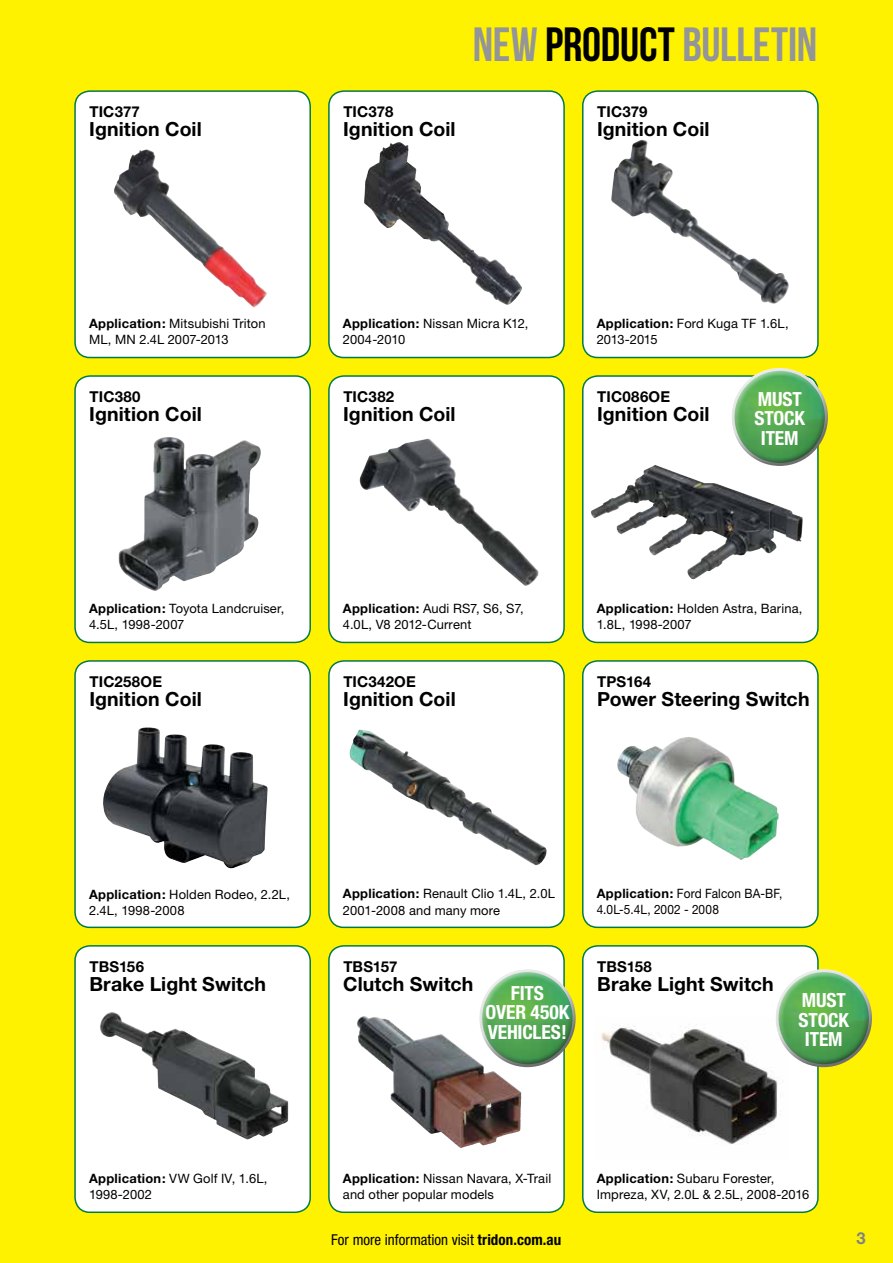
<style>
.page{position:relative;width:893px;height:1263px;background:#fff200}
.page>*{position:absolute;margin:0;border:0;box-sizing:border-box;transform-origin:0 0}
.t1{font:48px "Bebas Neue";letter-spacing:-.005em;color:#939598}
.t2{font:29.7px "Bebas Neue";color:#939598}
.t3{font:700 19.5px "Helvetica Neue";letter-spacing:.005em;color:#000}
.t4{font:700 condensed 19.5px/19.5px "Helvetica Neue";letter-spacing:-.01em;color:#fff;text-align:center}
.t5{font:700 16.5px "Helvetica Neue";color:#808285}
.t6{font:700 15px "Helvetica Neue";letter-spacing:.01em;color:#000}
.t7{font:condensed 15px "Helvetica Neue";color:#000}
.t8{font:12.9px/16.2px "Helvetica Neue";letter-spacing:.01em;color:#000}
.t9{font:12.9px/16.2px "Helvetica Neue";letter-spacing:.01em;color:#000;scale:.92 1}
.s1{color:#000}
.s2{font-weight:700}
</style>
<div class="page">
<div style="left:75px;top:91px;width:235px;height:266px;background:#fff;border-radius:15px"></div>
<div style="left:74px;top:90px;width:237px;height:268px;border:2px solid #007a48;border-radius:15px"></div>
<svg style="left:75px;top:376px;width:235px;height:266px;background:#dbdcdd"></svg>
<div style="left:74px;top:375px;width:237px;height:268px;border:2px solid #007a48;border-radius:15px"></div>
<div style="left:75px;top:661px;width:235px;height:266px;background:#fff;border-radius:15px"></div>
<div style="left:74px;top:660px;width:237px;height:268px;border:2px solid #007a48;border-radius:15px"></div>
<svg style="left:75px;top:946px;width:235px;height:266px;background:#e2e2e2"></svg>
<div style="left:74px;top:945px;width:237px;height:268px;border:2px solid #007a48;border-radius:15px"></div>
<div style="left:329px;top:91px;width:235px;height:266px;background:#fff;border-radius:15px"></div>
<div style="left:328px;top:90px;width:237px;height:268px;border:2px solid #007a48;border-radius:15px"></div>
<div style="left:329px;top:376px;width:235px;height:266px;background:#fff;border-radius:15px"></div>
<div style="left:328px;top:375px;width:237px;height:268px;border:2px solid #007a48;border-radius:15px"></div>
<div style="left:329px;top:661px;width:235px;height:266px;background:#fff;border-radius:15px"></div>
<div style="left:328px;top:660px;width:237px;height:268px;border:2px solid #007a48;border-radius:15px"></div>
<svg style="left:329px;top:946px;width:235px;height:266px;background:#dddad9"></svg>
<div style="left:328px;top:945px;width:237px;height:268px;border:2px solid #007a48;border-radius:15px"></div>
<div style="left:583px;top:91px;width:235px;height:266px;background:#fff;border-radius:15px"></div>
<div style="left:582px;top:90px;width:237px;height:268px;border:2px solid #007a48;border-radius:15px"></div>
<div style="left:583px;top:376px;width:235px;height:266px;background:#fff;border-radius:15px"></div>
<div style="left:582px;top:375px;width:237px;height:268px;border:2px solid #007a48;border-radius:15px"></div>
<div style="left:583px;top:661px;width:235px;height:266px;background:#fff;border-radius:15px"></div>
<div style="left:582px;top:660px;width:237px;height:268px;border:2px solid #007a48;border-radius:15px"></div>
<div style="left:583px;top:946px;width:235px;height:266px;background:#fff;border-radius:15px"></div>
<div style="left:582px;top:945px;width:237px;height:268px;border:2px solid #007a48;border-radius:15px"></div>
<img style="left:144px;top:437px;width:24px;height:96px">
<img style="left:369px;top:439px;width:59px;height:18px">
<img style="left:114px;top:149px;width:153px;height:159px">
<img style="left:611px;top:140px;width:178px;height:164px">
<img style="left:364px;top:142px;width:158px;height:163px">
<div style="left:731px;top:366px;width:96px;height:79px;background:#fff;opacity:.5"></div>
<div style="left:731px;top:383px;width:99px;height:83px;background:#000;opacity:.5"></div>
<img style="left:100px;top:1012px;width:15px;height:25px">
<img style="left:357px;top:1016px;width:24px;height:45px">
<img style="left:601px;top:1026px;width:182px;height:119px">
<div style="left:775px;top:967px;width:96px;height:79px;background:#fff;opacity:.5"></div>
<div style="left:775px;top:984px;width:99px;height:83px;background:#000;opacity:.5"></div>
<div style="left:479px;top:967px;width:96px;height:79px;background:#fff;opacity:.5"></div>
<div style="left:479px;top:984px;width:99px;height:83px;background:#000;opacity:.5"></div>
<img style="left:617px;top:737px;width:162px;height:123px">
<img style="left:349px;top:730px;width:198px;height:136px">
<img style="left:103px;top:727px;width:165px;height:142px">
<img style="left:591px;top:466px;width:179px;height:114px">
<h2 class="t2" style="left:617px;top:17px;width:216px">NEW <span class="s1">PRODUCT</span> BULLETIN</h2>
<h1 class="t1" style="left:473px;top:18px;width:346px">NEW <span class="s1">PRODUCT</span> BULLETIN</h1>
<p class="t6" style="left:90px;top:102px;width:52px">TIC377</p>
<p class="t6" style="left:343px;top:102px;width:52px">TIC378</p>
<p class="t6" style="left:597px;top:102px;width:52px">TIC379</p>
<h3 class="t3" style="left:89px;top:117px;width:114px">Ignition Coil</h3>
<h3 class="t3" style="left:343px;top:117px;width:114px">Ignition Coil</h3>
<h3 class="t3" style="left:597px;top:117px;width:114px">Ignition Coil</h3>
<p class="t8" style="left:89px;top:315px;width:178px"><span class="s2">Application:</span> Mitsubishi Triton<br>ML, MN 2.4L 2007-2013</p>
<p class="t8" style="left:343px;top:315px;width:187px"><span class="s2">Application:</span> Nissan Micra K12,<br>2004-2010</p>
<p class="t8" style="left:597px;top:315px;width:193px"><span class="s2">Application:</span> Ford Kuga TF 1.6L,<br>2013-2015</p>
<p class="t6" style="left:90px;top:387px;width:53px">TIC380</p>
<p class="t6" style="left:343px;top:387px;width:52px">TIC382</p>
<p class="t6" style="left:597px;top:387px;width:74px">TIC086OE</p>
<h3 class="t3" style="left:89px;top:402px;width:114px">Ignition Coil</h3>
<h3 class="t3" style="left:343px;top:402px;width:114px">Ignition Coil</h3>
<h3 class="t3" style="left:597px;top:402px;width:114px">Ignition Coil</h3>
<h3 class="t4" style="left:754px;top:389px;width:52px">MUST<br>STOCK<br>ITEM</h3>
<p class="t8" style="left:89px;top:600px;width:197px"><span class="s2">Application:</span> Toyota Landcruiser,<br>4.5L, 1998-2007</p>
<p class="t8" style="left:343px;top:600px;width:182px"><span class="s2">Application:</span> Audi RS7, S6, S7,<br>4.0L, V8 2012-Current</p>
<p class="t8" style="left:597px;top:600px;width:207px"><span class="s2">Application:</span> Holden Astra, Barina,<br>1.8L, 1998-2007</p>
<p class="t6" style="left:90px;top:672px;width:74px">TIC258OE</p>
<p class="t6" style="left:343px;top:672px;width:74px">TIC342OE</p>
<p class="t6" style="left:597px;top:672px;width:55px">TPS164</p>
<h3 class="t3" style="left:89px;top:687px;width:114px">Ignition Coil</h3>
<h3 class="t3" style="left:343px;top:687px;width:114px">Ignition Coil</h3>
<h3 class="t3" style="left:597px;top:687px;width:214px">Power Steering Switch</h3>
<p class="t8" style="left:89px;top:886px;width:202px"><span class="s2">Application:</span> Holden Rodeo, 2.2L,<br>2.4L, 1998-2008</p>
<p class="t8" style="left:343px;top:885px;width:213px"><span class="s2">Application:</span> Renault Clio 1.4L, 2.0L<br>2001-2008 and many more</p>
<p class="t9" style="left:597px;top:885px;width:203px"><span class="s2">Application:</span> Ford Falcon BA-BF,<br>4.0L-5.4L, 2002 - 2008</p>
<p class="t6" style="left:90px;top:957px;width:56px">TBS156</p>
<p class="t6" style="left:343px;top:957px;width:56px">TBS157</p>
<p class="t6" style="left:597px;top:957px;width:56px">TBS158</p>
<h3 class="t3" style="left:89px;top:972px;width:178px">Brake Light Switch</h3>
<h3 class="t3" style="left:343px;top:972px;width:132px">Clutch Switch</h3>
<h3 class="t3" style="left:597px;top:972px;width:178px">Brake Light Switch</h3>
<h3 class="t4" style="left:486px;top:983px;width:85px">FITS<br>OVER 450K<br>VEHICLES!</h3>
<h3 class="t4" style="left:798px;top:990px;width:52px">MUST<br>STOCK<br>ITEM</h3>
<p class="t8" style="left:89px;top:1170px;width:180px"><span class="s2">Application:</span> VW Golf IV, 1.6L,<br>1998-2002</p>
<p class="t8" style="left:343px;top:1170px;width:210px"><span class="s2">Application:</span> Nissan Navara, X-Trail and other popular models</p>
<p class="t8" style="left:597px;top:1170px;width:214px"><span class="s2">Application:</span> Subaru Forester,<br>Impreza, XV, 2.0L &amp; 2.5L, 2008-2016</p>
<p class="t7" style="left:331px;top:1231px;width:232px">For more information visit <span class="s2">tridon.com.au</span></p>
<p class="t5" style="left:856px;top:1226px;width:11px">33</p>
</div>
